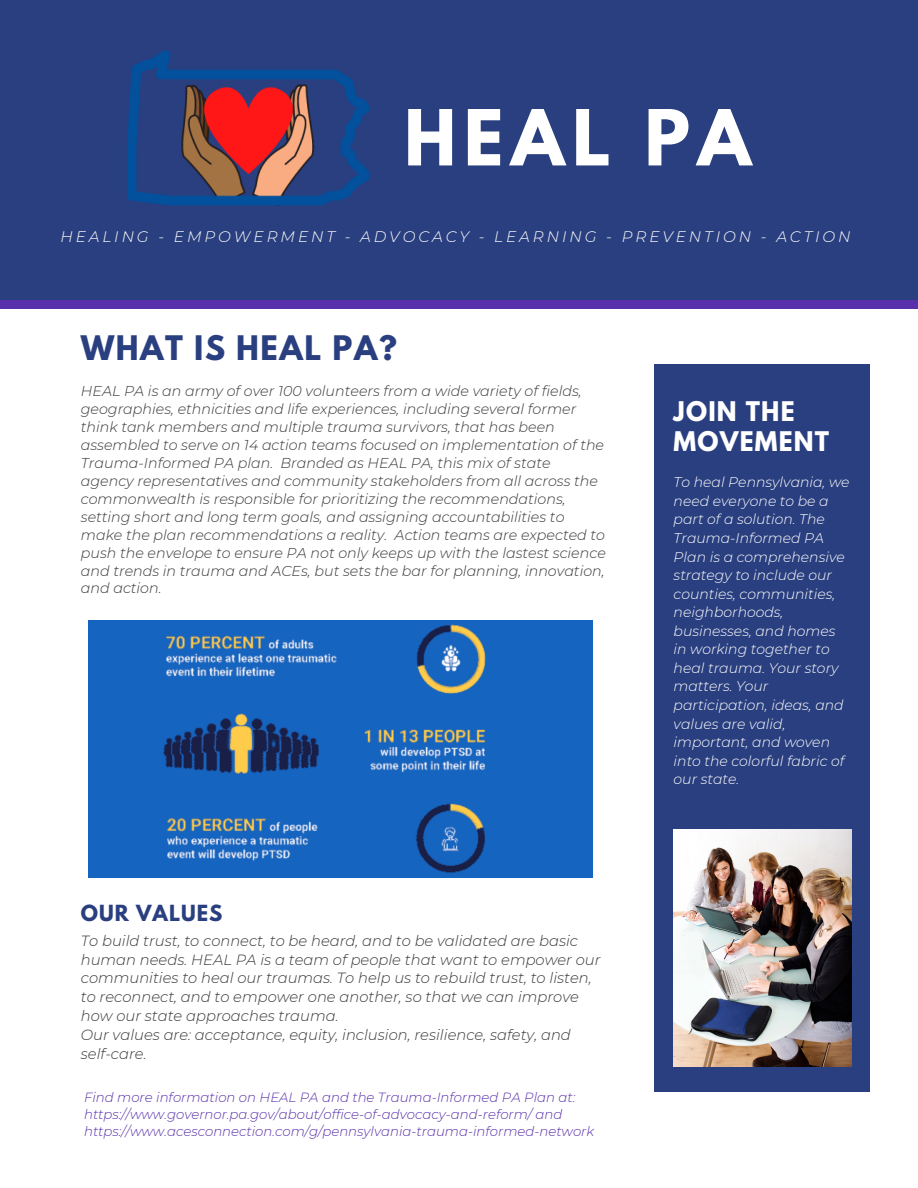
<style>
.page{position:relative;width:918px;height:1188px;background:#fff}
.page>*{position:absolute;margin:0;border:0;box-sizing:border-box;transform-origin:0 0}
.t1{font:700 68.4px "League Spartan";letter-spacing:.11em;color:#fff}
.t2{font:700 30px "League Spartan";letter-spacing:.05em;color:#2a3f7f}
.t3{font:700 24px "League Spartan";letter-spacing:.05em;color:#fff}
.t4{font:700 19.65px "League Spartan";letter-spacing:.05em;color:#2a3f7f}
.t5{font:italic 300 15.3px "Montserrat";letter-spacing:.19em;color:#fff}
.t6{font:italic 300 14.7px/18.9px "Montserrat";color:#383838}
.t7{font:italic 300 14.25px/18px "Montserrat";color:#383838}
.t8{font:italic 300 13.95px/18.6px "Montserrat";color:#fff}
.t9{font:italic 300 13.35px/16.6px "Montserrat";color:#5930ab}
</style>
<div class="page">
<div style="left:0;top:290px;width:918px;height:19px;background:#5930ab"></div>
<img style="left:88px;top:620px;width:504px;height:258px">
<div style="left:654px;top:364px;width:215px;height:728px;background:#2a3f7f"></div>
<img style="left:674px;top:830px;width:177px;height:237px">
<div style="left:0;top:0;width:918px;height:300px;background:#2a3f7f"></div>
<img style="left:127px;top:50px;width:243px;height:156px">
<p class="t1" style="left:404px;top:104px;width:349px">HEAL PA</p>
<p class="t5" style="left:60px;top:228px;width:792px">HEALING - EMPOWERMENT - ADVOCACY - LEARNING - PREVENTION - ACTION</p>
<p class="t2" style="left:81px;top:333px;width:318px">WHAT IS HEAL PA?</p>
<p class="t7" style="left:81px;top:381px;width:527px">HEAL PA is an army of over 100 volunteers from a wide variety of fields, geographies, ethnicities and life experiences, including several former think tank members and multiple trauma survivors, that has been assembled to serve on 14 action teams focused on implementation of the Trauma-Informed PA plan. Branded as HEAL PA, this mix of state agency representatives and community stakeholders from all across the commonwealth is responsible for prioritizing the recommendations, setting short and long term goals, and assigning accountabilities to make the plan recommendations a reality. Action teams are expected to push the envelope to ensure PA not only keeps up with the lastest science and trends in trauma and ACEs, but sets the bar for planning, innovation, and action.</p>
<p class="t4" style="left:81px;top:903px;width:143px">OUR VALUES</p>
<p class="t6" style="left:81px;top:931px;width:521px">To build trust, to connect, to be heard, and to be validated are basic human needs. HEAL PA is a team of people that want to empower our communities to heal our traumas. To help us to rebuild trust, to listen, to reconnect, and to empower one another, so that we can improve how our state approaches trauma.</p>
<p class="t6" style="left:81px;top:1025px;width:492px">Our values are: acceptance, equity, inclusion, resilience, safety, and self-care.</p>
<p class="t9" style="left:84px;top:1089px;width:512px">Find more information on HEAL PA and the Trauma-Informed PA Plan at: https://www.governor.pa.gov/about/office-of-advocacy-and-reform/ and https://www.acesconnection.com/g/pennsylvania-trauma-informed-network</p>
<p class="t3" style="left:674px;top:399px;width:122px">JOIN THE</p>
<p class="t3" style="left:674px;top:429px;width:157px">MOVEMENT</p>
<p class="t8" style="left:674px;top:473px;width:177px">To heal Pennsylvania, we need everyone to be a part of a solution. The<br>Trauma-Informed PA<br>Plan is a comprehensive strategy to include our counties, communities, neighborhoods, businesses, and homes in working together to heal trauma. Your story matters. Your participation, ideas, and values are valid, important, and woven into the colorful fabric of our state.</p>
</div>
